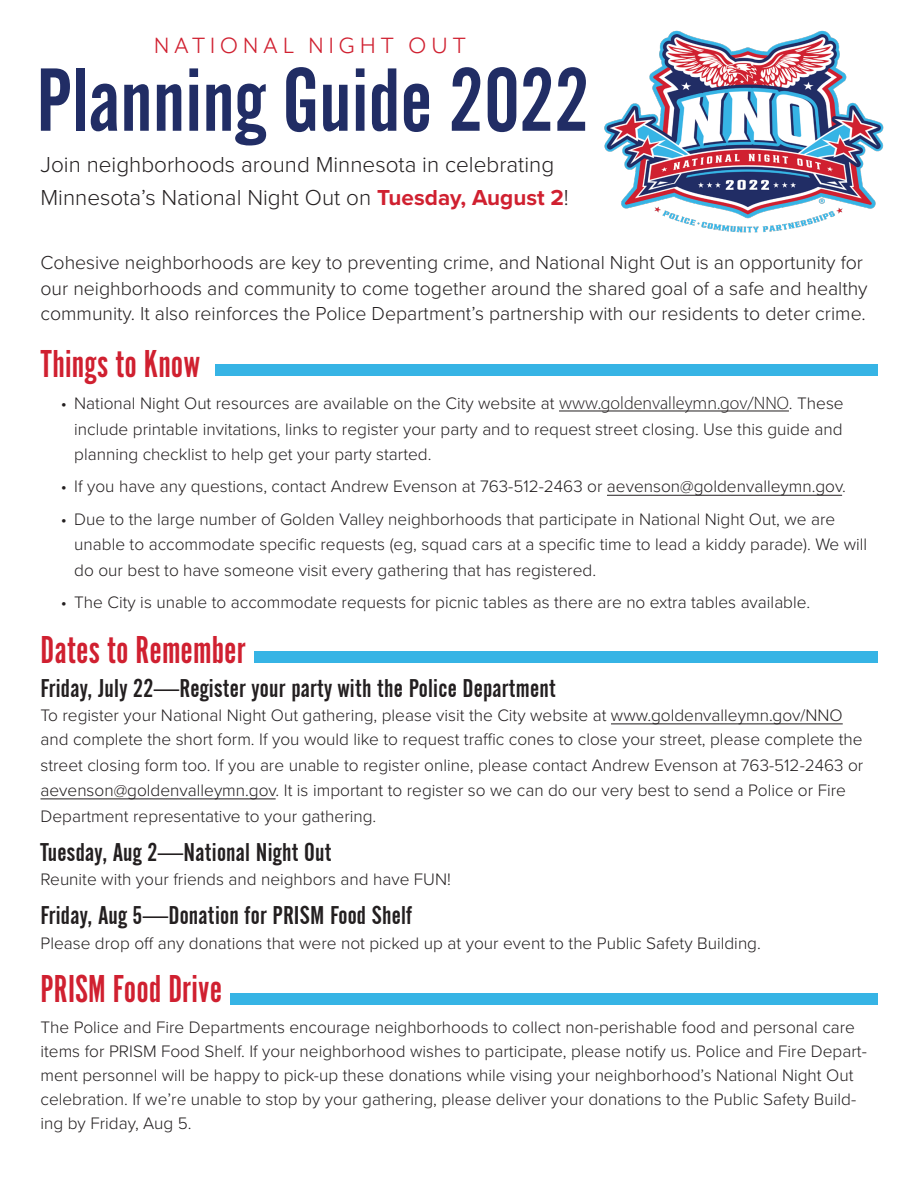
<style>
.page{position:relative;width:918px;height:1188px;background:#fff}
.page>*{position:absolute;margin:0;border:0;box-sizing:border-box;transform-origin:0 0}
.t1{font:88.35px "Alternate Gothic No 2 BT";color:#212d65}
.t2{font:40.5px "Alternate Got No 1 D";color:#d02030}
.t3{font:25.5px "Alternate Gothic No 2 BT";letter-spacing:.01em;color:#231f20}
.t4{font:25.5px "Mr Eaves San OT";letter-spacing:.2em;color:#d02030}
.t5{font:300 22.5px/33px "Proxima Nova";color:#231f20}
.t6{font:300 19.5px/25.5px "Proxima Nova";color:#231f20}
.t7{font:300 17.25px/24px "Proxima Nova";color:#231f20}
.s1{font-weight:700;color:#d02030}
.s2{font-family:"Myriad Pro";font-size:18px}
</style>
<div class="page">
<hr style="left:559px;top:411px;width:230px;height:1px;background:#231f20">
<hr style="left:607px;top:495px;width:235px;height:1px;background:#231f20">
<hr style="left:611px;top:724px;width:232px;height:1px;background:#231f20">
<hr style="left:40px;top:799px;width:236px;height:1px;background:#231f20">
<div style="left:230px;top:993px;width:648px;height:12px;background:#36b4e5"></div>
<div style="left:254px;top:651px;width:624px;height:12px;background:#36b4e5"></div>
<div style="left:215px;top:365px;width:663px;height:11px;background:#36b4e5"></div>
<img style="left:604px;top:30px;width:280px;height:203px">
<h3 class="t4" style="left:154px;top:32px;width:313px">NATIONAL NIGHT OUT</h3>
<h1 class="t1" style="left:36px;top:51px;width:555px">Planning Guide 2022</h1>
<h3 class="t5" style="left:40px;top:147px;width:530px">Join neighborhoods around Minnesota in celebrating<br>Minnesota’s National Night Out on <span class="s1">Tuesday, August 2</span>!</h3>
<p class="t6" style="left:40px;top:249px;width:829px">Cohesive neighborhoods are key to preventing crime, and National Night Out is an opportunity for our neighborhoods and community to come together around the shared goal of a safe and healthy community. It also reinforces the Police Department’s partnership with our residents to deter crime.</p>
<h2 class="t2" style="left:40px;top:342px;width:161px">Things to Know</h2>
<p class="t7" style="left:74px;top:390px;width:771px;line-height:25.5px;text-align:justify;text-indent:-13px">• National Night Out resources are available on the City website at <span class="s2">www.goldenvalleymn.gov/NNO</span>. These include printable invitations, links to register your party and to request street closing. Use this guide and planning checklist to help get your party started.</p>
<p class="t7" style="left:61px;top:474px;width:787px">• If you have any questions, contact Andrew Evenson at 763-512-2463 or aevenson@goldenvalleymn.gov.</p>
<p class="t7" style="left:74px;top:505px;width:795px;line-height:25.5px;text-indent:-14px">• Due to the large number of Golden Valley neighborhoods that participate in National Night Out, we are unable to accommodate specific requests (eg, squad cars at a specific time to lead a kiddy parade). We will do our best to have someone visit every gathering that has registered.</p>
<p class="t7" style="left:61px;top:589px;width:751px">• The City is unable to accommodate requests for picnic tables as there are no extra tables available.</p>
<h2 class="t2" style="left:40px;top:629px;width:206px">Dates to Remember</h2>
<h3 class="t3" style="left:40px;top:674px;width:517px">Friday, July 22—Register your party with the Police Department</h3>
<p class="t7" style="left:40px;top:702px;width:824px;line-height:25px">To register your National Night Out gathering, please visit the City website at www.goldenvalleymn.gov/NNO and complete the short form. If you would like to request traffic cones to close your street, please complete the street closing form too. If you are unable to register online, please contact Andrew Evenson at 763-512-2463 or aevenson@goldenvalleymn.gov. It is important to register so we can do our very best to send a Police or Fire Department representative to your gathering.</p>
<h3 class="t3" style="left:40px;top:838px;width:293px">Tuesday, Aug 2—National Night Out</h3>
<p class="t7" style="left:40px;top:866px;width:412px">Reunite with your friends and neighbors and have FUN!</p>
<h3 class="t3" style="left:40px;top:901px;width:373px">Friday, Aug 5—Donation for PRISM Food Shelf</h3>
<p class="t7" style="left:40px;top:930px;width:722px">Please drop off any donations that were not picked up at your event to the Public Safety Building.</p>
<h2 class="t2" style="left:40px;top:968px;width:183px">PRISM Food Drive</h2>
<p class="t7" style="left:40px;top:1014px;width:828px">The Police and Fire Departments encourage neighborhoods to collect non-perishable food and personal care items for PRISM Food Shelf. If your neighborhood wishes to participate, please notify us. Police and Fire Depart&shy;ment personnel will be happy to pick-up these donations while vising your neighborhood’s National Night Out celebration. If we’re unable to stop by your gathering, please deliver your donations to the Public Safety Build&shy;ing by Friday, Aug 5.</p>
</div>
